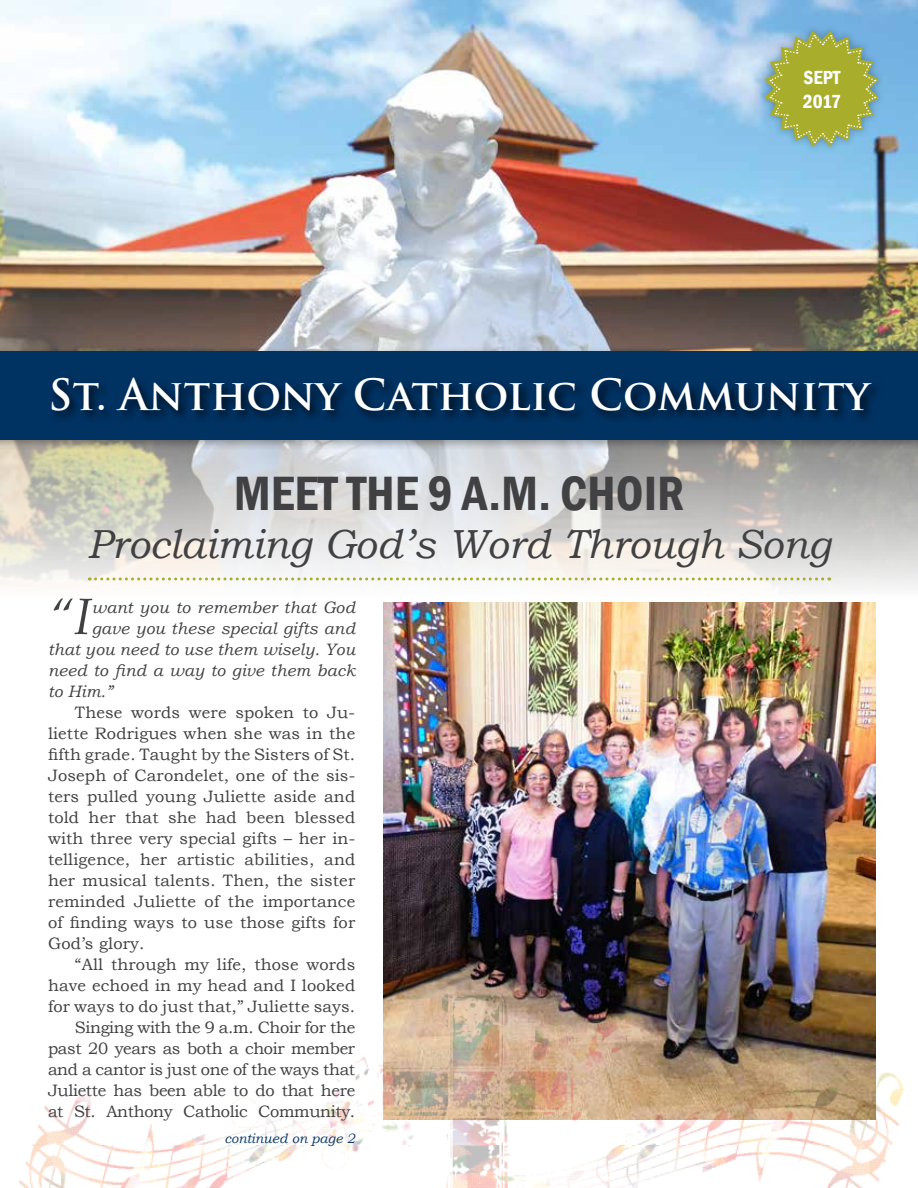
<style>
.page{position:relative;width:918px;height:1188px;background:#fff}
.page>*{position:absolute;margin:0;border:0;box-sizing:border-box;transform-origin:0 0}
.t1{font:italic 51.15px "Palatino Linotype";color:#414042}
.t2{font:600 condensed 49.5px "Franklin Gothic";color:#414042}
.t3{font:700 42px "Trajan Pro";color:#fff}
.t4{font:italic 40.5px "Bookman Old Style";color:#414042}
.t5{font:600 condensed 19.5px/23.4px "Franklin Gothic";color:#fff}
.t6{font:16.5px/21px "Bookman Old Style";letter-spacing:-.02em;color:#414042;text-align:justify}
.t7{font:italic 16.5px "Bookman Old Style";letter-spacing:.01em;color:#414042}
.t8{font:italic 13.5px "Bookman Old Style";color:#0c3c6b}
</style>
<div class="page">
<img style="left:0;top:0;width:918px;height:603px">
<div style="left:0;top:346px;width:918px;height:105px;background:#000;opacity:.3"></div>
<div style="left:0;top:351px;width:918px;height:89px;background:#003262"></div>
<div style="left:49px;top:375px;width:834px;height:49px;background:#000;opacity:.75"></div>
<svg style="left:89px;top:578px;width:734px;height:2px"></svg>
<div style="left:757px;top:23px;width:129px;height:131px;background:#000;opacity:.3"></div>
<svg style="left:764px;top:31px;width:115px;height:116px;background:#9cb16b"></svg>
<img style="left:383px;top:603px;width:493px;height:380px">
<img style="left:19px;top:983px;width:885px;height:205px">
<p class="t5" style="left:803px;top:66px;width:40px">SEPT<br>2017</p>
<h3 class="t3" style="left:48px;top:369px;width:823px">St. Anthony Catholic Community</h3>
<h2 class="t2" style="left:234px;top:460px;width:452px">MEET THE 9 A.M. CHOIR</h2>
<h3 class="t4" style="left:87px;top:517px;width:745px">Proclaiming God’s Word Through Song</h3>
<h1 class="t1" style="left:48px;top:580px;width:45px">“I</h1>
<p class="t7" style="left:92px;top:596px;width:265px">want you to remember that God</p>
<p class="t7" style="left:92px;top:617px;width:265px">gave you these special gifts and</p>
<p class="t7" style="left:48px;top:638px;width:309px">that you need to use them wisely. You</p>
<p class="t7" style="left:48px;top:659px;width:309px">need to find a way to give them back</p>
<p class="t7" style="left:48px;top:680px;width:67px">to Him.”</p>
<p class="t6" style="left:48px;top:702px;width:309px;text-indent:27px">These words were spoken to Ju&shy;liette Rodrigues when she was in the fifth grade. Taught by the Sisters of St.<br>Joseph of Carondelet, one of the sis&shy;ters pulled young Juliette aside and told her that she had been blessed with three very special gifts – her in&shy;telligence, her artistic abilities, and her musical talents. Then, the sister reminded Juliette of the importance of finding ways to use those gifts for God’s glory.</p>
<p class="t6" style="left:48px;top:954px;width:309px;text-align:right">“All through my life, those words have echoed in my head and I looked for ways to do just that,” Juliette says.<br>Singing with the 9 a.m. Choir for the past 20 years as both a choir member and a cantor is just one of the ways that Juliette has been able to do that here at St. Anthony Catholic Community.</p>
<p class="t8" style="left:225px;top:1130px;width:132px">continued on page 2</p>
</div>
